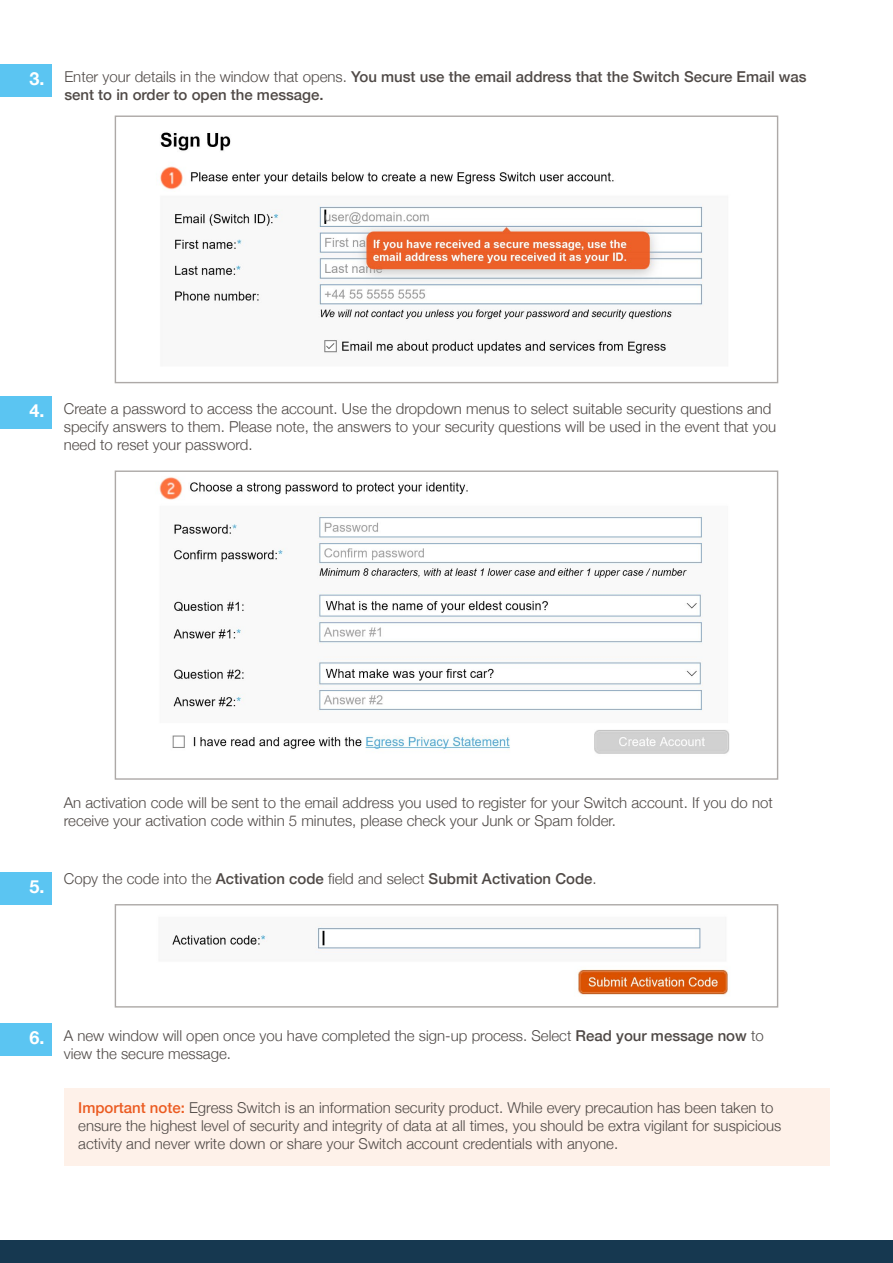
<style>
.page{position:relative;width:893px;height:1263px;background:#fff}
.page>*{position:absolute;margin:0;border:0;box-sizing:border-box;transform-origin:0 0}
.t1{font:700 18px "Helvetica Neue";color:#fff}
.t2{font:300 15px/18px "Helvetica Neue";color:#4f4946}
.t3{font:500 15px/18px "Helvetica Neue";color:#4f4946}
.s1{font-weight:300}
.s2{font-weight:500}
.s3{font-weight:500;color:#eb5b21}
</style>
<div class="page">
<div style="left:0;top:1240px;width:893px;height:23px;background:#163850"></div>
<div style="left:0;top:64px;width:51px;height:32px;background:#5bc5f2"></div>
<div style="left:0;top:396px;width:51px;height:32px;background:#5bc5f2"></div>
<div style="left:0;top:1023px;width:51px;height:33px;background:#5bc5f2"></div>
<img style="left:159px;top:477px;width:571px;height:277px">
<div style="left:0;top:872px;width:51px;height:32px;background:#5bc5f2"></div>
<img style="left:172px;top:925px;width:556px;height:71px">
<div style="left:115px;top:904px;width:663px;height:103px;border:1px solid #ada9a7"></div>
<img style="left:160px;top:132px;width:544px;height:222px">
<div style="left:115px;top:116px;width:663px;height:267px;border:1px solid #ada9a7"></div>
<div style="left:64px;top:1088px;width:765px;height:78px;background:#fef1e9"></div>
<p class="t1" style="left:29px;top:65px;width:17px">3.</p>
<p class="t3" style="left:64px;top:66px;width:744px"><span class="s1">Enter your details in the window that opens.</span> You must use the email address that the Switch Secure Email was sent to in order to open the message.</p>
<p class="t1" style="left:29px;top:397px;width:17px">4.</p>
<p class="t2" style="left:64px;top:398px;width:714px">Create a password to access the account. Use the dropdown menus to select suitable security questions and specify answers to them. Please note, the answers to your security questions will be used in the event that you need to reset your password.</p>
<p class="t1" style="left:29px;top:872px;width:17px">5.</p>
<p class="t2" style="left:64px;top:792px;width:711px">An activation code will be sent to the email address you used to register for your Switch account. If you do not receive your activation code within 5 minutes, please check your Junk or Spam folder.</p>
<p class="t3" style="left:64px;top:869px;width:534px"><span class="s1">Copy the code into the</span> Activation code <span class="s1">field and select</span> Submit Activation Code<span class="s1">.</span></p>
<p class="t1" style="left:29px;top:1024px;width:17px">6.</p>
<p class="t2" style="left:64px;top:1025px;width:701px">A new window will open once you have completed the sign-up process. Select <span class="s2">Read your message now</span> to view the secure message.</p>
<p class="t2" style="left:78px;top:1097px;width:705px"><span class="s3">Important note:</span> Egress Switch is an information security product. While every precaution has been taken to ensure the highest level of security and integrity of data at all times, you should be extra vigilant for suspicious activity and never write down or share your Switch account credentials with anyone.</p>
</div>
